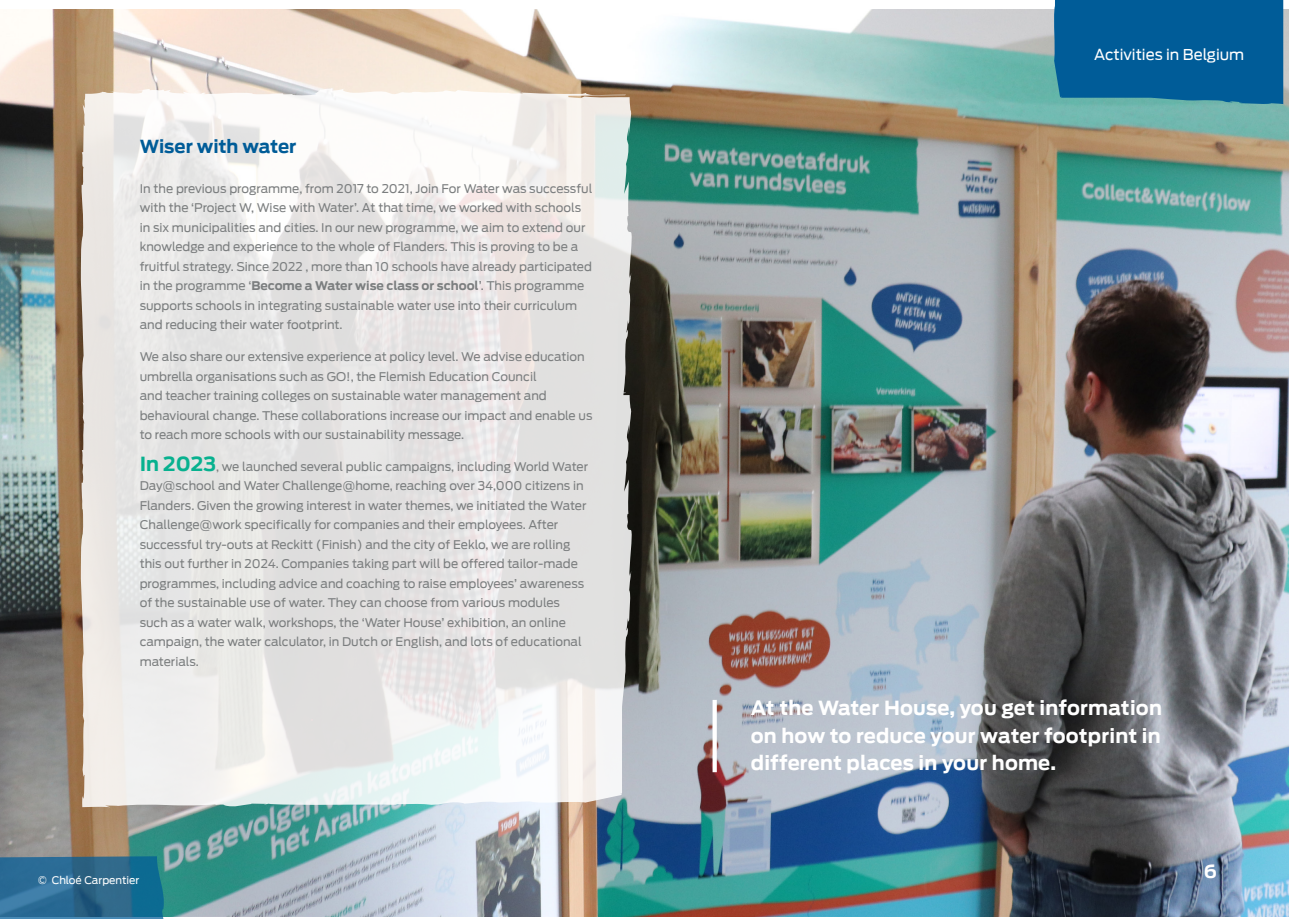
<style>
.page{position:relative;width:1289px;height:919px;background:#fff}
.page>*{position:absolute;margin:0;border:0;box-sizing:border-box;transform-origin:0 0}
.Subtitel_1{font:700 19.5px/27px "Antenna";letter-spacing:.01em;color:#fff;text-align:justify}
.t1{font:700 18px "Antenna";letter-spacing:-.005em;color:#005c98}
.t2{font:700 18px "Antenna";color:#fff}
.t3{font:15px "Antenna";color:#fff}
.lopende_teksten{font:12px/19.5px "Antenna";color:#7b7e7f}
.t4{font:10.5px "Antenna";color:#fff}
.s1{font-weight:700}
.s2{font-weight:700;font-size:19.5px;color:#07b18f}
</style>
<div class="page">
<img style="left:0;top:10px;width:1288px;height:906px">
<svg style="left:0;top:823px;width:201px;height:95px"></svg>
<div style="left:1053px;top:0;width:230px;height:105px;background:#005c98"></div>
<svg style="left:80px;top:88px;width:553px;height:720px;fill:#e7e5e4"></svg>
<svg style="left:712px;top:699px;width:4px;height:73px"></svg>
<p class="t1" style="left:140px;top:136px;width:158px">Wiser with water</p>
<p class="lopende_teksten" style="left:140px;top:179px;width:454px">In the previous programme, from 2017 to 2021, Join For Water was successful with the ‘Project W, Wise with Water’. At that time, we worked with schools in six municipalities and cities. In our new programme, we aim to extend our knowledge and experience to the whole of Flanders. This is proving to be a fruitful strategy. Since 2022 , more than 10 schools have already participated in the programme ‘<span class="s1">Become a Water wise class or school</span>’. This programme supports schools in integrating sustainable water use into their curriculum and reducing their water footprint.</p>
<p class="lopende_teksten" style="left:140px;top:347px;width:454px">We also share our extensive experience at policy level. We advise education umbrella organisations such as GO!, the Flemish Education Council<br>and teacher training colleges on sustainable water management and behavioural change. These collaborations increase our impact and enable us to reach more schools with our sustainability message.</p>
<p class="lopende_teksten" style="left:140px;top:456px;width:450px"><span class="s2">In 2023</span>, we launched several public campaigns, including World Water Day@school and Water Challenge@home, reaching over 34,000 citizens in Flanders. Given the growing interest in water themes, we initiated the Water Challenge@work specifically for companies and their employees. After successful try-outs at Reckitt (Finish) and the city of Eeklo, we are rolling this out further in 2024. Companies taking part will be offered tailor-made programmes, including advice and coaching to raise employees’ awareness of the sustainable use of water. They can choose from various modules such as a water walk, workshops, the ‘Water House’ exhibition, an online campaign, the water calculator, in Dutch or English, and lots of educational materials.</p>
<p class="t4" style="left:38px;top:873px;width:103px">© Chloé Carpentier</p>
<p class="t3" style="left:1094px;top:45px;width:151px">Activities in Belgium</p>
<p class="Subtitel_1" style="left:750px;top:695px;width:412px">At the Water House, you get information on how to reduce your water footprint in different places in your home.</p>
<p class="t2" style="left:1203px;top:860px;width:15px">6</p>
</div>
